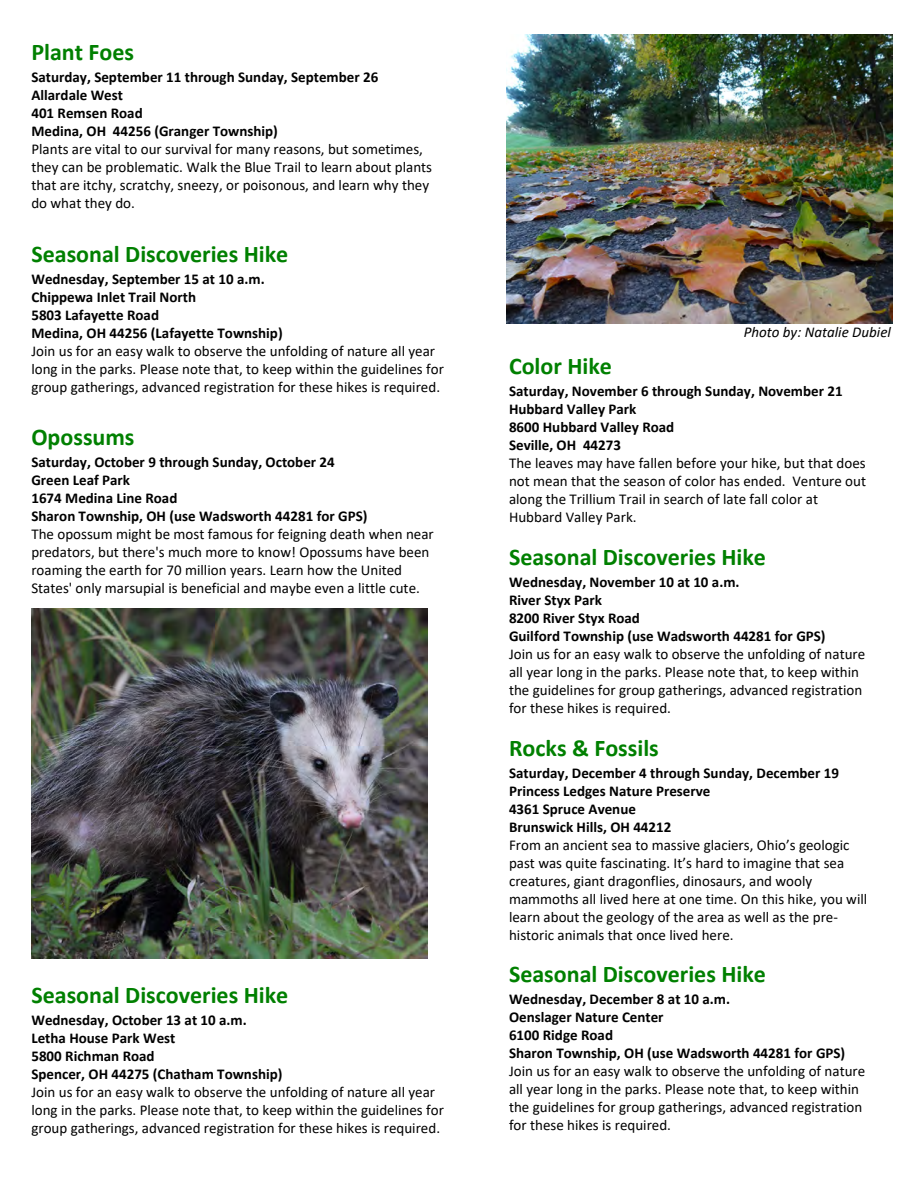
<style>
.page{position:relative;width:918px;height:1188px;background:#fff}
.page>*{position:absolute;margin:0;border:0;box-sizing:border-box;transform-origin:0 0}
.t1{font:700 24px "Calibri";color:#008000}
.t2{font:15px/18px "Calibri";color:#000}
.t3{font:700 15px/18px "Calibri";color:#000}
.t4{font:italic 15px "Calibri";color:#000}
</style>
<div class="page">
<img style="left:507px;top:34px;width:385px;height:289px">
<img style="left:31px;top:609px;width:396px;height:350px">
<h1 class="t1" style="left:31px;top:35px;width:104px">Plant Foes</h1>
<p class="t3" style="left:31px;top:68px;width:348px">Saturday, September 11 through Sunday, September 26<br>Allardale West<br>401 Remsen Road<br>Medina, OH 44256 (Granger Township)</p>
<p class="t2" style="left:31px;top:140px;width:402px">Plants are vital to our survival for many reasons, but sometimes, they can be problematic. Walk the Blue Trail to learn about plants that are itchy, scratchy, sneezy, or poisonous, and learn why they do what they do.</p>
<h1 class="t1" style="left:31px;top:237px;width:258px">Seasonal Discoveries Hike</h1>
<p class="t3" style="left:31px;top:269px;width:253px">Wednesday, September 15 at 10 a.m.<br>Chippewa Inlet Trail North<br>5803 Lafayette Road<br>Medina, OH 44256 (Lafayette Township)</p>
<p class="t2" style="left:31px;top:341px;width:414px">Join us for an easy walk to observe the unfolding of nature all year long in the parks. Please note that, to keep within the guidelines for group gatherings, advanced registration for these hikes is required.</p>
<h1 class="t1" style="left:31px;top:420px;width:105px">Opossums</h1>
<p class="t3" style="left:31px;top:453px;width:338px">Saturday, October 9 through Sunday, October 24<br>Green Leaf Park<br>1674 Medina Line Road<br>Sharon Township, OH (use Wadsworth 44281 for GPS)</p>
<p class="t2" style="left:31px;top:525px;width:404px">The opossum might be most famous for feigning death when near predators, but there's much more to know! Opossums have been roaming the earth for 70 million years. Learn how the United States' only marsupial is beneficial and maybe even a little cute.</p>
<h1 class="t1" style="left:31px;top:978px;width:258px">Seasonal Discoveries Hike</h1>
<p class="t3" style="left:31px;top:1011px;width:253px">Wednesday, October 13 at 10 a.m.<br>Letha House Park West<br>5800 Richman Road<br>Spencer, OH 44275 (Chatham Township)</p>
<p class="t2" style="left:31px;top:1083px;width:414px">Join us for an easy walk to observe the unfolding of nature all year long in the parks. Please note that, to keep within the guidelines for group gatherings, advanced registration for these hikes is required.</p>
<p class="t4" style="left:744px;top:321px;width:149px">Photo by: Natalie Dubiel</p>
<h1 class="t1" style="left:509px;top:349px;width:105px">Color Hike</h1>
<p class="t3" style="left:509px;top:382px;width:335px">Saturday, November 6 through Sunday, November 21<br>Hubbard Valley Park<br>8600 Hubbard Valley Road<br>Seville, OH 44273</p>
<p class="t2" style="left:509px;top:454px;width:359px">The leaves may have fallen before your hike, but that does not mean that the season of color has ended. Venture out along the Trillium Trail in search of late fall color at Hubbard Valley Park.</p>
<h1 class="t1" style="left:509px;top:540px;width:258px">Seasonal Discoveries Hike</h1>
<p class="t3" style="left:509px;top:573px;width:318px">Wednesday, November 10 at 10 a.m.<br>River Styx Park<br>8200 River Styx Road<br>Guilford Township (use Wadsworth 44281 for GPS)</p>
<p class="t2" style="left:509px;top:644px;width:358px">Join us for an easy walk to observe the unfolding of nature all year long in the parks. Please note that, to keep within the guidelines for group gatherings, advanced registration for these hikes is required.</p>
<h1 class="t1" style="left:509px;top:731px;width:151px">Rocks &amp; Fossils</h1>
<p class="t3" style="left:509px;top:763px;width:332px">Saturday, December 4 through Sunday, December 19<br>Princess Ledges Nature Preserve<br>4361 Spruce Avenue<br>Brunswick Hills, OH 44212</p>
<p class="t2" style="left:509px;top:835px;width:360px">From an ancient sea to massive glaciers, Ohio’s geologic past was quite fascinating. It’s hard to imagine that sea creatures, giant dragonflies, dinosaurs, and wooly mammoths all lived here at one time. On this hike, you will learn about the geology of the area as well as the pre&shy;historic animals that once lived here.</p>
<h1 class="t1" style="left:509px;top:957px;width:258px">Seasonal Discoveries Hike</h1>
<p class="t3" style="left:509px;top:990px;width:338px">Wednesday, December 8 at 10 a.m.<br>Oenslager Nature Center<br>6100 Ridge Road<br>Sharon Township, OH (use Wadsworth 44281 for GPS)</p>
<p class="t2" style="left:509px;top:1062px;width:358px">Join us for an easy walk to observe the unfolding of nature all year long in the parks. Please note that, to keep within the guidelines for group gatherings, advanced registration for these hikes is required.</p>
</div>
